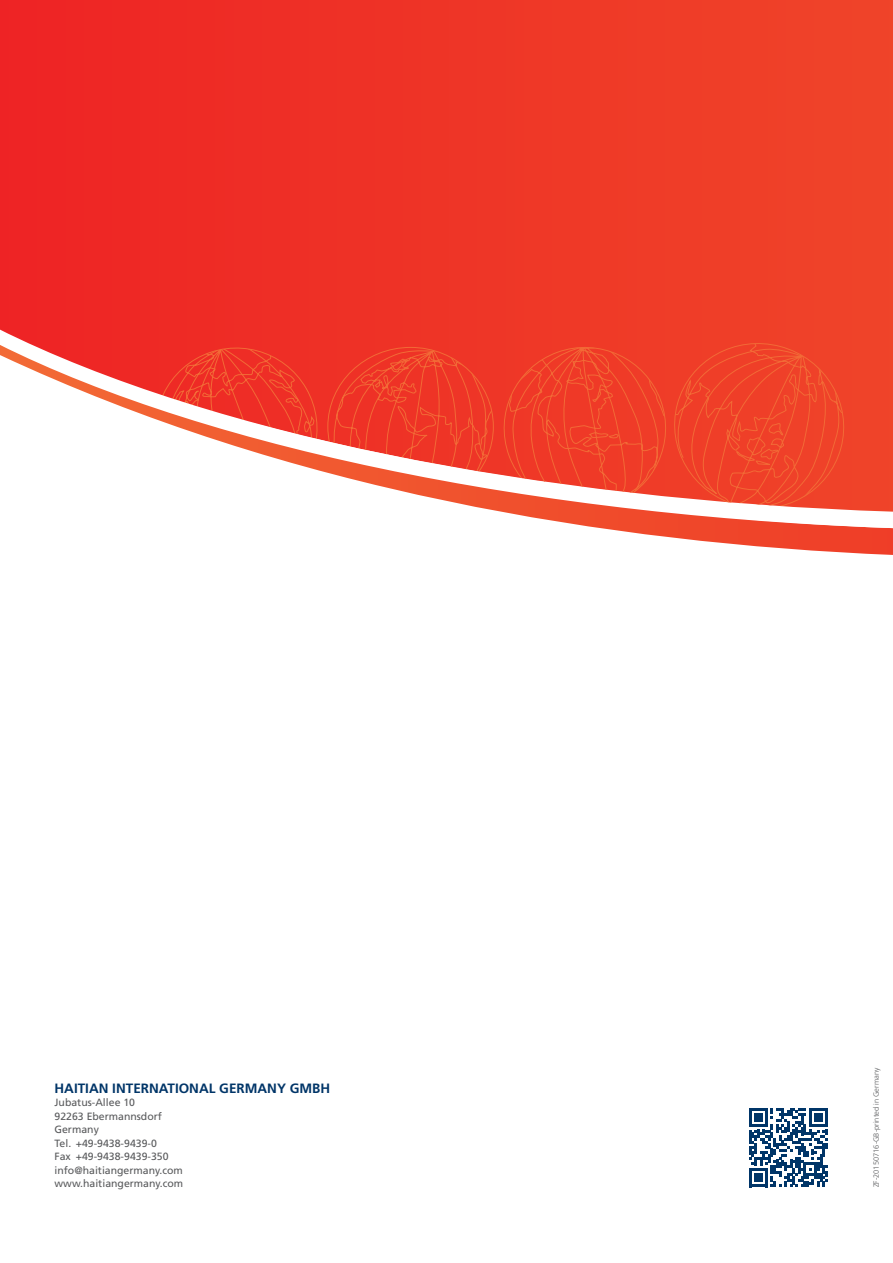
<style>
.page{position:relative;width:893px;height:1263px;background:#fff}
.page>*{position:absolute;margin:0;border:0;box-sizing:border-box;transform-origin:0 0}
.t1{font:700 13.5px "Frutiger";color:#003568}
.t2{font:10.5px/13.5px "Frutiger";color:#58595b}
.t3{font:300 7.5px "Frutiger";color:#58595b}
</style>
<div class="page">
<svg style="left:0;top:0;width:893px;height:319px;background:#ee3426"></svg>
<svg style="left:677px;top:538px;width:216px;height:17px"></svg>
<svg style="left:0;top:319px;width:893px;height:219px"></svg>
<svg style="left:749px;top:1108px;width:79px;height:79px"></svg>
<p class="t1" style="left:55px;top:1080px;width:277px">HAITIAN INTERNATIONAL GERMANY GMBH</p>
<p class="t2" style="left:55px;top:1096px;width:130px">Jubatus-Allee 10<br>92263 Ebermannsdorf<br>Germany<br>Tel. +49-9438-9439-0<br>Fax +49-9438-9439-350 info@haitiangermany.com www.haitiangermany.com</p>
<p class="t3" style="left:872px;top:1187px;width:121px;rotate:-90deg">ZF-20150716-GB-printed in Germany</p>
</div>
